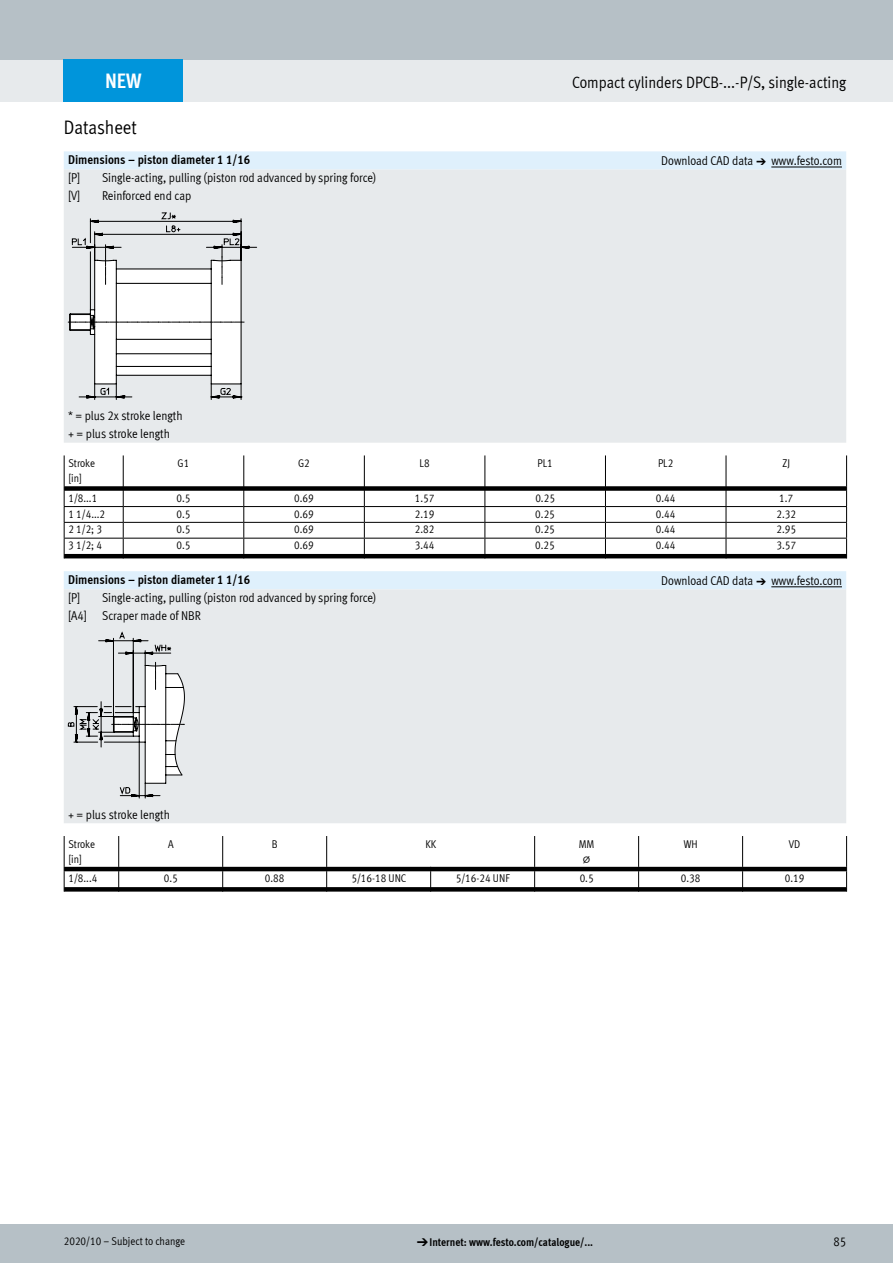
<style>
.page{position:relative;width:893px;height:1263px;background:#fff}
.page>*{position:absolute;margin:0;border:0;box-sizing:border-box;transform-origin:0 0}
.t1{font:700 21px "Meta Cond LF";color:#fff}
.t2{font:19.5px "Meta Cond LF";color:#000}
.t3{font:16.5px "Meta Cond LF";color:#000}
.t4{font:12.75px/18px "Meta Cond LF";color:#000}
.t5{font:700 12.75px "Meta Cond LF";color:#000}
.t6{font:11.25px/15px "Meta Cond LF";color:#000}
.t7{font:700 11.25px "Meta Cond LF";color:#000}
.t8{font:11.25px "Meto Pict 182";color:#000}
.s1{font-family:"Meto Pict 182"}
.s2{font-family:"Meto Pict 182";font-weight:400}
</style>
<div class="page">
<div style="left:0;top:1225px;width:893px;height:38px;background:#b6c0c6"></div>
<div style="left:0;top:60px;width:893px;height:42px;background:#e7eaec"></div>
<div style="left:0;top:0;width:893px;height:60px;background:#b6c0c6"></div>
<svg style="left:64px;top:151px;width:782px;height:19px"></svg>
<div style="left:64px;top:170px;width:782px;height:273px;background:#e7eaec"></div>
<hr style="left:771px;top:167px;width:71px;height:1px;background:#000">
<svg style="left:68px;top:212px;width:189px;height:188px"></svg>
<svg style="left:65px;top:486px;width:781px;height:72px"></svg>
<hr style="left:64px;top:506px;width:59px;height:1px;background:#000">
<hr style="left:123px;top:506px;width:121px;height:1px;background:#000">
<hr style="left:244px;top:506px;width:120px;height:1px;background:#000">
<hr style="left:364px;top:506px;width:121px;height:1px;background:#000">
<hr style="left:485px;top:506px;width:120px;height:1px;background:#000">
<hr style="left:605px;top:506px;width:121px;height:1px;background:#000">
<hr style="left:726px;top:506px;width:121px;height:1px;background:#000">
<hr style="left:64px;top:522px;width:59px;height:1px;background:#000">
<hr style="left:123px;top:522px;width:121px;height:1px;background:#000">
<hr style="left:244px;top:522px;width:120px;height:1px;background:#000">
<hr style="left:364px;top:522px;width:121px;height:1px;background:#000">
<hr style="left:485px;top:522px;width:120px;height:1px;background:#000">
<hr style="left:605px;top:522px;width:121px;height:1px;background:#000">
<hr style="left:726px;top:522px;width:121px;height:1px;background:#000">
<hr style="left:64px;top:538px;width:59px;height:1px;background:#000">
<hr style="left:123px;top:538px;width:121px;height:1px;background:#000">
<hr style="left:244px;top:538px;width:120px;height:1px;background:#000">
<hr style="left:364px;top:538px;width:121px;height:1px;background:#000">
<hr style="left:485px;top:538px;width:120px;height:1px;background:#000">
<hr style="left:605px;top:538px;width:121px;height:1px;background:#000">
<hr style="left:726px;top:538px;width:121px;height:1px;background:#000">
<hr style="left:64px;top:455px;width:1px;height:31px;background:#000">
<hr style="left:123px;top:455px;width:1px;height:31px;background:#000">
<hr style="left:243px;top:455px;width:1px;height:31px;background:#000">
<hr style="left:364px;top:455px;width:1px;height:31px;background:#000">
<hr style="left:484px;top:455px;width:1px;height:31px;background:#000">
<hr style="left:605px;top:455px;width:1px;height:31px;background:#000">
<hr style="left:726px;top:455px;width:1px;height:31px;background:#000">
<hr style="left:846px;top:455px;width:1px;height:31px;background:#000">
<svg style="left:64px;top:486px;width:1px;height:72px"></svg>
<svg style="left:123px;top:486px;width:1px;height:72px"></svg>
<svg style="left:243px;top:486px;width:1px;height:72px"></svg>
<svg style="left:364px;top:486px;width:1px;height:72px"></svg>
<svg style="left:484px;top:486px;width:1px;height:72px"></svg>
<svg style="left:605px;top:486px;width:1px;height:72px"></svg>
<svg style="left:726px;top:486px;width:1px;height:72px"></svg>
<svg style="left:846px;top:486px;width:1px;height:72px"></svg>
<div style="left:64px;top:571px;width:782px;height:18px;background:#dff0fc"></div>
<div style="left:64px;top:589px;width:782px;height:234px;background:#e7eaec"></div>
<hr style="left:771px;top:586px;width:71px;height:1px;background:#000">
<svg style="left:68px;top:631px;width:117px;height:167px"></svg>
<hr style="left:64px;top:836px;width:1px;height:31px;background:#000">
<hr style="left:118px;top:836px;width:1px;height:31px;background:#000">
<hr style="left:222px;top:836px;width:1px;height:31px;background:#000">
<hr style="left:326px;top:836px;width:1px;height:31px;background:#000">
<hr style="left:534px;top:836px;width:1px;height:31px;background:#000">
<hr style="left:638px;top:836px;width:1px;height:31px;background:#000">
<hr style="left:742px;top:836px;width:1px;height:31px;background:#000">
<hr style="left:846px;top:836px;width:1px;height:31px;background:#000">
<svg style="left:64px;top:867px;width:783px;height:25px"></svg>
<div style="left:64px;top:60px;width:119px;height:42px;background:#0095db"></div>
<h1 class="t1" style="left:105px;top:67px;width:38px">NEW</h1>
<p class="t3" style="left:572px;top:72px;width:275px">Compact cylinders DPCB-...-P/S, single-acting</p>
<h2 class="t2" style="left:64px;top:116px;width:75px">Datasheet</h2>
<p class="t5" style="left:68px;top:151px;width:184px">Dimensions – piston diameter 1 1/16</p>
<p class="t4" style="left:661px;top:151px;width:182px">Download CAD data <span class="s1">a</span> www.festo.com</p>
<p class="t4" style="left:68px;top:168px;width:14px">[P]</p>
<p class="t4" style="left:102px;top:168px;width:276px">Single-acting, pulling (piston rod advanced by spring force)</p>
<p class="t4" style="left:68px;top:186px;width:14px">[V]</p>
<p class="t4" style="left:102px;top:186px;width:91px">Reinforced end cap</p>
<p class="t4" style="left:68px;top:407px;width:116px">* = plus 2x stroke length + = plus stroke length</p>
<p class="t6" style="left:68px;top:455px;width:28px">Stroke [in]</p>
<p class="t6" style="left:178px;top:455px;width:13px">G1</p>
<p class="t6" style="left:298px;top:455px;width:13px">G2</p>
<p class="t6" style="left:420px;top:455px;width:12px">L8</p>
<p class="t6" style="left:537px;top:455px;width:17px">PL1</p>
<p class="t6" style="left:658px;top:455px;width:17px">PL2</p>
<p class="t6" style="left:782px;top:455px;width:9px">ZJ</p>
<p class="t6" style="left:68px;top:490px;width:30px">1/8...1</p>
<p class="t6" style="left:176px;top:490px;width:15px">0.5</p>
<p class="t6" style="left:294px;top:490px;width:21px">0.69</p>
<p class="t6" style="left:415px;top:490px;width:21px">1.57</p>
<p class="t6" style="left:535px;top:490px;width:21px">0.25</p>
<p class="t6" style="left:656px;top:490px;width:21px">0.44</p>
<p class="t6" style="left:779px;top:490px;width:15px">1.7</p>
<p class="t6" style="left:68px;top:506px;width:38px">1 1/4...2</p>
<p class="t6" style="left:176px;top:506px;width:15px">0.5</p>
<p class="t6" style="left:294px;top:506px;width:21px">0.69</p>
<p class="t6" style="left:415px;top:506px;width:21px">2.19</p>
<p class="t6" style="left:535px;top:506px;width:21px">0.25</p>
<p class="t6" style="left:656px;top:506px;width:21px">0.44</p>
<p class="t6" style="left:776px;top:506px;width:21px">2.32</p>
<p class="t6" style="left:68px;top:522px;width:35px">2 1/2; 3</p>
<p class="t6" style="left:176px;top:522px;width:15px">0.5</p>
<p class="t6" style="left:294px;top:522px;width:21px">0.69</p>
<p class="t6" style="left:415px;top:522px;width:21px">2.82</p>
<p class="t6" style="left:535px;top:522px;width:21px">0.25</p>
<p class="t6" style="left:656px;top:522px;width:21px">0.44</p>
<p class="t6" style="left:776px;top:522px;width:21px">2.95</p>
<p class="t6" style="left:68px;top:537px;width:35px">3 1/2; 4</p>
<p class="t6" style="left:176px;top:537px;width:15px">0.5</p>
<p class="t6" style="left:294px;top:537px;width:21px">0.69</p>
<p class="t6" style="left:415px;top:537px;width:21px">3.44</p>
<p class="t6" style="left:535px;top:537px;width:21px">0.25</p>
<p class="t6" style="left:656px;top:537px;width:21px">0.44</p>
<p class="t6" style="left:776px;top:537px;width:21px">3.57</p>
<p class="t5" style="left:68px;top:571px;width:184px">Dimensions – piston diameter 1 1/16</p>
<p class="t4" style="left:661px;top:571px;width:182px">Download CAD data <span class="s1">a</span> www.festo.com</p>
<p class="t4" style="left:68px;top:588px;width:14px">[P]</p>
<p class="t4" style="left:68px;top:588px;width:310px;text-indent:34px">Single-acting, pulling (piston rod advanced by spring force) [A4] Scraper made of NBR</p>
<p class="t4" style="left:68px;top:805px;width:103px">+ = plus stroke length</p>
<p class="t6" style="left:68px;top:836px;width:28px">Stroke [in]</p>
<p class="t6" style="left:168px;top:836px;width:7px">A</p>
<p class="t6" style="left:272px;top:836px;width:7px">B</p>
<p class="t6" style="left:425px;top:836px;width:12px">KK</p>
<p class="t6" style="left:579px;top:836px;width:17px">MM</p>
<p class="t8" style="left:583px;top:852px;width:8px">@</p>
<p class="t6" style="left:684px;top:836px;width:15px">WH</p>
<p class="t6" style="left:789px;top:836px;width:13px">VD</p>
<p class="t6" style="left:68px;top:871px;width:30px">1/8...4</p>
<p class="t6" style="left:164px;top:871px;width:15px">0.5</p>
<p class="t6" style="left:265px;top:871px;width:21px">0.88</p>
<p class="t6" style="left:351px;top:871px;width:57px">5/16-18 UNC</p>
<p class="t6" style="left:456px;top:871px;width:55px">5/16-24 UNF</p>
<p class="t6" style="left:580px;top:871px;width:15px">0.5</p>
<p class="t6" style="left:681px;top:871px;width:21px">0.38</p>
<p class="t6" style="left:785px;top:871px;width:21px">0.19</p>
<p class="t6" style="left:64px;top:1233px;width:123px">2020/10 – Subject to change</p>
<p class="t7" style="left:417px;top:1235px;width:178px"><span class="s2">d</span>Internet: www.festo.com/catalogue/...</p>
<p class="t4" style="left:833px;top:1232px;width:14px">85</p>
</div>
